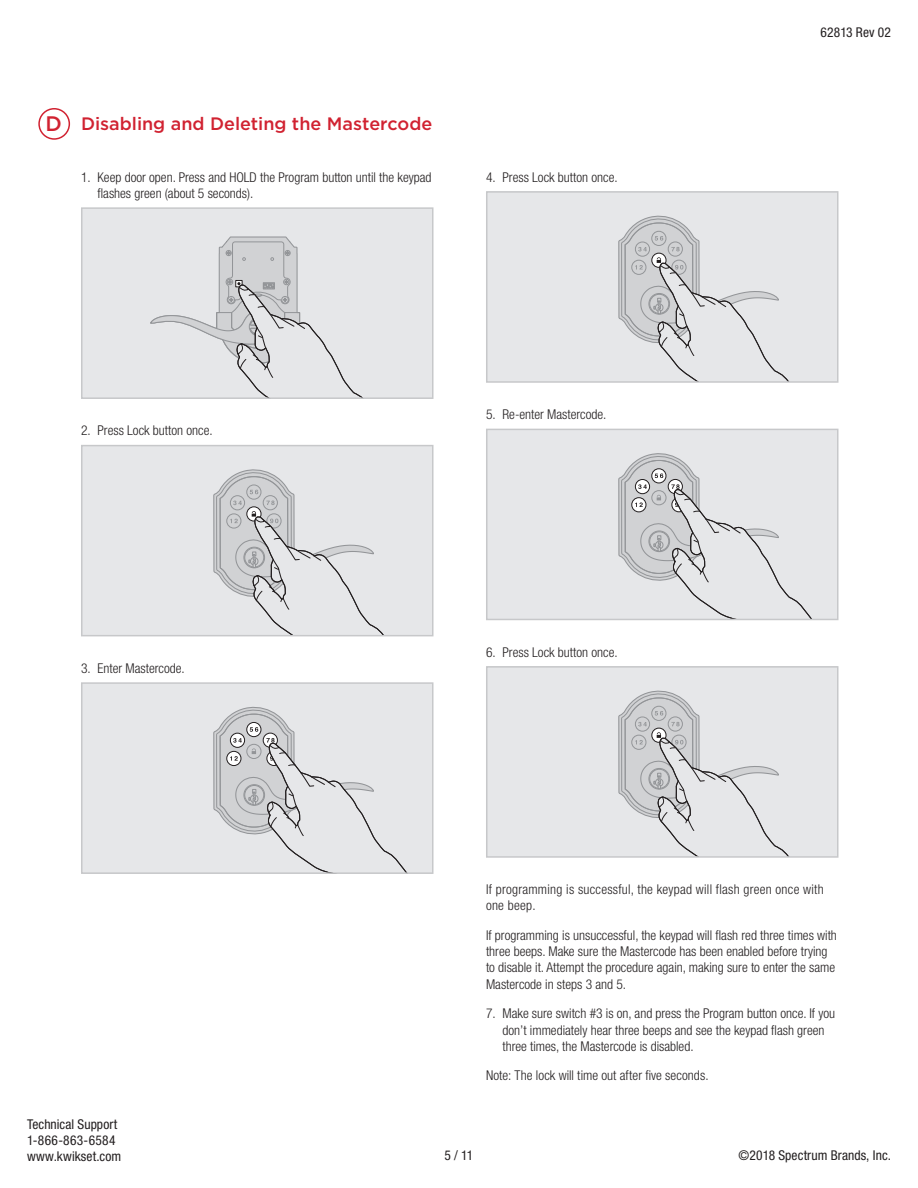
<style>
.page{position:relative;width:918px;height:1188px;background:#fff}
.page>*{position:absolute;margin:0;border:0;box-sizing:border-box;transform-origin:0 0}
.t1{font:500 21px "Gotham";color:#d12231}
.heading_2{font:500 18px "Gotham";color:#d12231}
.body_copy{font:300 condensed 13.5px/16.2px "Helvetica Neue LT Std";color:#231f20}
.t2{font:condensed 13.5px/16.2px "Helvetica Neue LT Std";letter-spacing:.01em;color:#231f20}
.body_copy-2{font:300 condensed 13.5px/16.2px "Helvetica Neue LT Std";letter-spacing:.02em;color:#231f20}
</style>
<div class="page">
<div style="left:82px;top:208px;width:351px;height:190px;background:#e6e7e9"></div>
<svg style="left:150px;top:236px;width:211px;height:160px"></svg>
<div style="left:81px;top:207px;width:353px;height:192px;border:2px solid #c7c8ca"></div>
<div style="left:82px;top:446px;width:351px;height:190px;background:#e6e7e9"></div>
<svg style="left:213px;top:469px;width:170px;height:164px"></svg>
<div style="left:81px;top:445px;width:353px;height:191px;border:2px solid #c7c8ca"></div>
<div style="left:82px;top:683px;width:351px;height:190px;background:#e6e7e9"></div>
<svg style="left:213px;top:706px;width:193px;height:165px"></svg>
<div style="left:81px;top:682px;width:353px;height:192px;border:2px solid #c7c8ca"></div>
<div style="left:487px;top:192px;width:351px;height:190px;background:#e6e7e9"></div>
<svg style="left:618px;top:215px;width:170px;height:165px"></svg>
<div style="left:486px;top:191px;width:352px;height:192px;border:2px solid #c7c8ca"></div>
<div style="left:487px;top:429px;width:351px;height:190px;background:#e6e7e9"></div>
<svg style="left:618px;top:453px;width:193px;height:164px"></svg>
<div style="left:486px;top:429px;width:352px;height:191px;border:2px solid #c7c8ca"></div>
<div style="left:487px;top:667px;width:351px;height:190px;background:#e6e7e9"></div>
<svg style="left:618px;top:690px;width:170px;height:165px"></svg>
<div style="left:486px;top:666px;width:352px;height:192px;border:2px solid #c7c8ca"></div>
<div style="left:38px;top:108px;width:32px;height:32px;border:2px solid #d12231;border-radius:50%"></div>
<p class="t1" style="left:46px;top:110px;width:18px">D</p>
<p class="heading_2" style="left:81px;top:112px;width:353px">Disabling and Deleting the Mastercode</p>
<p class="body_copy" style="left:98px;top:169px;width:336px;text-indent:-16px">1. Keep door open. Press and HOLD the Program button until the keypad flashes green (about 5 seconds).</p>
<p class="body_copy" style="left:486px;top:169px;width:133px">4. Press Lock button once.</p>
<p class="body_copy" style="left:81px;top:422px;width:133px">2. Press Lock button once.</p>
<p class="body_copy" style="left:486px;top:406px;width:122px">5. Re-enter Mastercode.</p>
<p class="t2" style="left:821px;top:24px;width:72px">62813 Rev 02</p>
<p class="body_copy" style="left:81px;top:660px;width:105px">3. Enter Mastercode.</p>
<p class="t2" style="left:27px;top:1116px;width:96px">Technical Support<br>1-866-863-6584 www.kwikset.com</p>
<p class="body_copy" style="left:486px;top:644px;width:133px">6. Press Lock button once.</p>
<p class="body_copy-2" style="left:486px;top:881px;width:339px">If programming is successful, the keypad will flash green once with one beep.</p>
<p class="body_copy" style="left:486px;top:927px;width:352px">If programming is unsuccessful, the keypad will flash red three times with three beeps. Make sure the Mastercode has been enabled before trying to disable it. Attempt the procedure again, making sure to enter the same Mastercode in steps 3 and 5.</p>
<p class="body_copy" style="left:502px;top:1005px;width:334px;text-indent:-16px">7. Make sure switch #3 is on, and press the Program button once. If you don’t immediately hear three beeps and see the keypad flash green three times, the Mastercode is disabled.</p>
<p class="body_copy" style="left:486px;top:1067px;width:224px">Note: The lock will time out after five seconds.</p>
<p class="t2" style="left:445px;top:1147px;width:30px">5 / 11</p>
<p class="t2" style="left:738px;top:1147px;width:154px">©2018 Spectrum Brands, Inc.</p>
</div>
